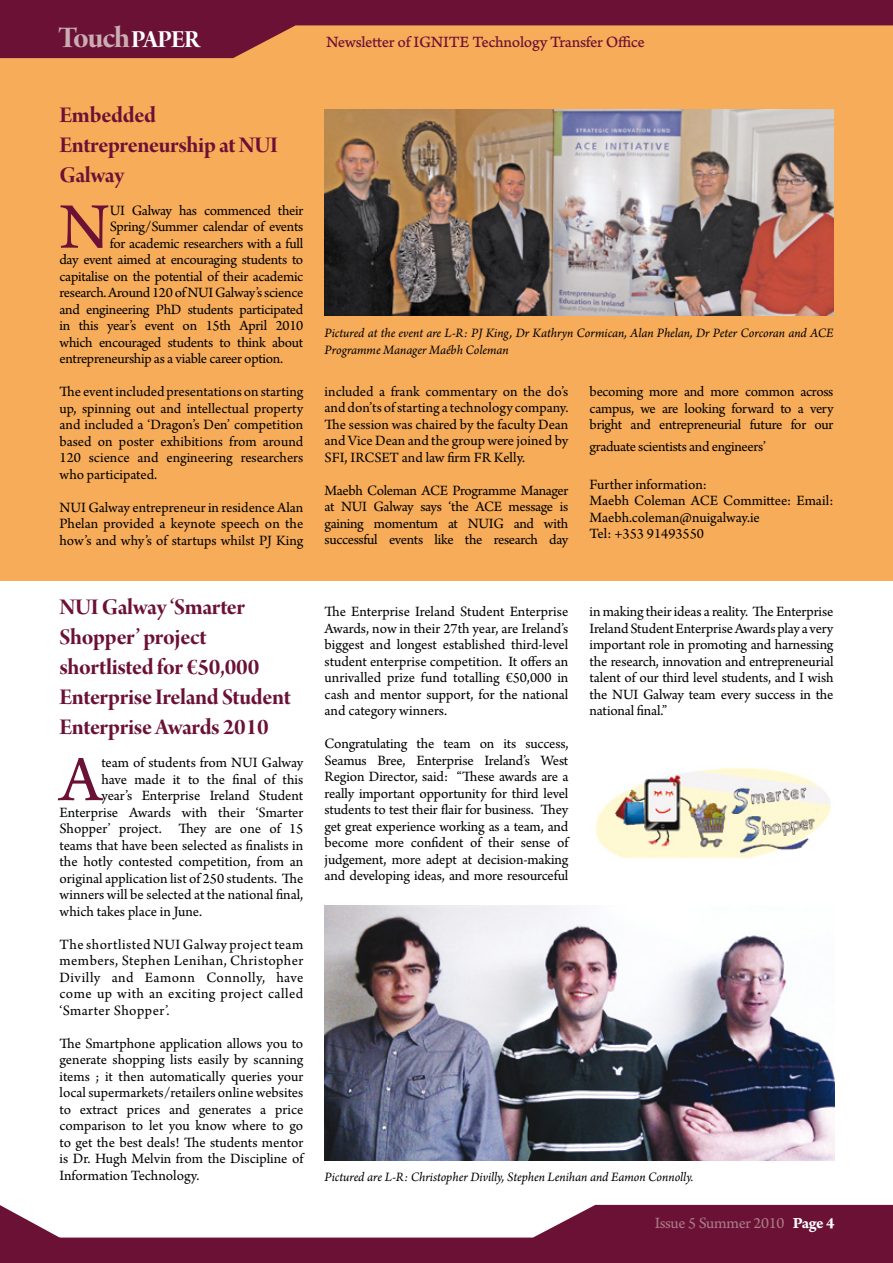
<style>
.page{position:relative;width:893px;height:1263px;background:#fff}
.page>*{position:absolute;margin:0;border:0;box-sizing:border-box;transform-origin:0 0}
.t1{font:68.4px "Arno Pro";color:#6b1136}
.t2{font:32.1px "Arno Pro Bold Display";letter-spacing:-.03em;color:#caacb1}
.t3{font:24px/30px "Arno Pro Bold Display";letter-spacing:-.015em;color:#6b1136}
.t4{font:16.5px "Arno Pro Caption";letter-spacing:-.02em;color:#6b1136}
.t5{font:16.5px "Arno Pro Sm Text";letter-spacing:-.02em;color:#ab7a84}
.t6{font:15px/16.5px "Arno Pro";letter-spacing:-.01em;color:#000;text-align:justify}
.t7{font:italic 13.5px/16.5px "Arno Pro";letter-spacing:-.005em;color:#000}
.s1{font-size:26.25px;color:#fff}
.s2{font-family:"Arno Pro Bold Sm Text";color:#fff}
</style>
<div class="page">
<div style="left:0;top:14px;width:893px;height:567px;background:#f6ac59"></div>
<svg style="left:0;top:0;width:893px;height:58px;fill:#6b1136"></svg>
<svg style="left:0;top:1205px;width:893px;height:58px;fill:#6b1136"></svg>
<img style="left:325px;top:109px;width:508px;height:206px">
<img style="left:595px;top:768px;width:236px;height:90px">
<img style="left:325px;top:906px;width:510px;height:254px">
<h2 class="t2" style="left:58px;top:19px;width:143px">Touch<span class="s1">PAPER</span></h2>
<p class="t4" style="left:326px;top:32px;width:320px">Newsletter of IGNITE Technology Transfer Office</p>
<h3 class="t3" style="left:60px;top:101px;width:220px">Embedded<br>Entrepreneurship at NUI<br>Galway</h3>
<h1 class="t1" style="left:60px;top:188px;width:52px">N</h1>
<p class="t6" style="left:110px;top:203px;width:195px">UI Galway has commenced their</p>
<p class="t6" style="left:110px;top:219px;width:195px">Spring/Summer calendar of events</p>
<p class="t6" style="left:110px;top:236px;width:195px">for academic researchers with a full</p>
<p class="t6" style="left:60px;top:252px;width:245px">day event aimed at encouraging students to</p>
<p class="t6" style="left:60px;top:269px;width:245px">capitalise on the potential of their academic</p>
<p class="t6" style="left:60px;top:285px;width:245px">research. Around 120 of NUI Galway’s science</p>
<p class="t6" style="left:60px;top:302px;width:245px">and engineering PhD students participated</p>
<p class="t6" style="left:60px;top:318px;width:245px">in this year’s event on 15th April 2010</p>
<p class="t6" style="left:60px;top:335px;width:245px">which encouraged students to think about</p>
<p class="t6" style="left:60px;top:351px;width:225px">entrepreneurship as a viable career option.</p>
<p class="t6" style="left:60px;top:384px;width:245px">The event included presentations on starting up, spinning out and intellectual property and included a ‘Dragon’s Den’ competition based on poster exhibitions from around 120 science and engineering researchers who participated.</p>
<p class="t6" style="left:60px;top:500px;width:245px">NUI Galway entrepreneur in residence Alan Phelan provided a keynote speech on the how’s and why’s of startups whilst PJ King</p>
<p class="t7" style="left:325px;top:326px;width:510px">Pictured at the event are L-R: PJ King, Dr Kathryn Cormican, Alan Phelan, Dr Peter Corcoran and ACE<br>Programme Manager Maébh Coleman</p>
<p class="t6" style="left:325px;top:384px;width:245px">included a frank commentary on the do’s and don’ts of starting a technology company.<br>The session was chaired by the faculty Dean and Vice Dean and the group were joined by SFI, IRCSET and law firm FR Kelly.</p>
<p class="t6" style="left:325px;top:483px;width:245px">Maebh Coleman ACE Programme Manager at NUI Galway says ‘the ACE message is gaining momentum at NUIG and with successful events like the research day</p>
<p class="t6" style="left:590px;top:384px;width:245px">becoming more and more common across campus, we are looking forward to a very bright and entrepreneurial future for our</p>
<p class="t6" style="left:590px;top:439px;width:178px">graduate scientists and engineers’</p>
<p class="t6" style="left:590px;top:477px;width:245px;text-align:left">Further information:<br>Maebh Coleman ACE Committee: Email:<br>Maebh.coleman@nuigalway.ie<br>Tel: +353 91493550</p>
<h3 class="t3" style="left:60px;top:593px;width:233px">NUI Galway ‘Smarter<br>Shopper’ project shortlisted for €50,000<br>Enterprise Ireland Student<br>Enterprise Awards 2010</h3>
<h1 class="t1" style="left:60px;top:740px;width:43px">A</h1>
<p class="t6" style="left:101px;top:755px;width:203px">team of students from NUI Galway</p>
<p class="t6" style="left:101px;top:772px;width:203px">have made it to the final of this</p>
<p class="t6" style="left:101px;top:788px;width:203px">year’s Enterprise Ireland Student</p>
<p class="t6" style="left:60px;top:805px;width:245px">Enterprise Awards with their ‘Smarter</p>
<p class="t6" style="left:60px;top:821px;width:245px">Shopper’ project. They are one of 15</p>
<p class="t6" style="left:60px;top:838px;width:245px">teams that have been selected as finalists in</p>
<p class="t6" style="left:60px;top:854px;width:245px">the hotly contested competition, from an</p>
<p class="t6" style="left:60px;top:871px;width:245px">original application list of 250 students. The</p>
<p class="t6" style="left:60px;top:887px;width:245px">winners will be selected at the national final,</p>
<p class="t6" style="left:60px;top:904px;width:144px">which takes place in June.</p>
<p class="t6" style="left:60px;top:937px;width:245px">The shortlisted NUI Galway project team members, Stephen Lenihan, Christopher Divilly and Eamonn Connolly, have come up with an exciting project called ‘Smarter Shopper’.</p>
<p class="t6" style="left:60px;top:1036px;width:245px">The Smartphone application allows you to generate shopping lists easily by scanning items ; it then automatically queries your local supermarkets/retailers online websites to extract prices and generates a price comparison to let you know where to go to get the best deals! The students mentor is Dr. Hugh Melvin from the Discipline of Information Technology.</p>
<p class="t6" style="left:325px;top:604px;width:245px">The Enterprise Ireland Student Enterprise Awards, now in their 27th year, are Ireland’s biggest and longest established third-level student enterprise competition. It offers an unrivalled prize fund totalling €50,000 in cash and mentor support, for the national and category winners.</p>
<p class="t6" style="left:325px;top:736px;width:245px">Congratulating the team on its success, Seamus Bree, Enterprise Ireland’s West Region Director, said: “These awards are a really important opportunity for third level students to test their flair for business. They get great experience working as a team, and become more confident of their sense of judgement, more adept at decision-making and developing ideas, and more resourceful</p>
<p class="t6" style="left:590px;top:604px;width:245px">in making their ideas a reality. The Enterprise Ireland Student Enterprise Awards play a very important role in promoting and harnessing the research, innovation and entrepreneurial talent of our third level students, and I wish the NUI Galway team every success in the national final.”</p>
<p class="t7" style="left:325px;top:1169px;width:370px">Pictured are L-R: Christopher Divilly, Stephen Lenihan and Eamon Connolly.</p>
<p class="t5" style="left:655px;top:1214px;width:181px">Issue 5 Summer 2010 <span class="s2">Page 4</span></p>
</div>
